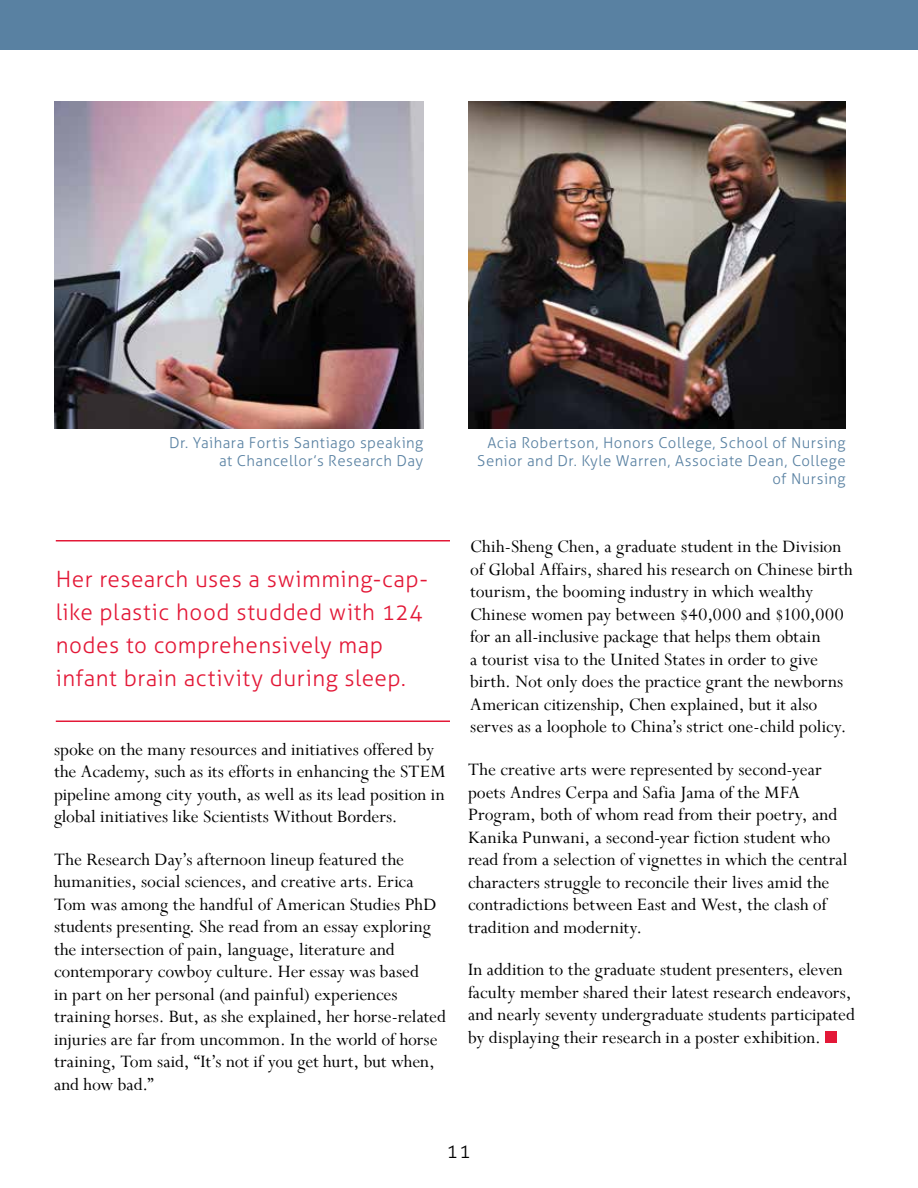
<style>
.page{position:relative;width:918px;height:1188px;background:#fff}
.page>*{position:absolute;margin:0;border:0;box-sizing:border-box;transform-origin:0 0}
.t1{font:300 22.5px/33px "Aller";letter-spacing:.02em;color:#e31837}
.t2{font:19.5px/22.5px "Perpetua";color:#000}
.t3{font:300 19.5px "Aller";color:#000}
.t4{font:300 15px/18px "Aller";letter-spacing:.03em;color:#5981a2;text-align:right}
</style>
<div class="page">
<img style="left:54px;top:102px;width:369px;height:327px">
<img style="left:468px;top:102px;width:378px;height:327px">
<div style="left:0;top:0;width:918px;height:50px;background:#5981a2"></div>
<hr style="left:56px;top:540px;width:394px;height:2px;background:#e31837">
<hr style="left:56px;top:721px;width:394px;height:1px;background:#e31837">
<div style="left:825px;top:1032px;width:12px;height:11px;background:#e31837"></div>
<p class="t4" style="left:169px;top:434px;width:256px">Dr. Yaihara Fortis Santiago speaking at Chancellor’s Research Day</p>
<p class="t4" style="left:477px;top:434px;width:370px">Acia Robertson, Honors College, School of Nursing<br>Senior and Dr. Kyle Warren, Associate Dean, College of Nursing</p>
<p class="t1" style="left:56px;top:562px;width:373px">Her research uses a swimming-cap&shy;like plastic hood studded with 124 nodes to comprehensively map infant brain activity during sleep.</p>
<p class="t2" style="left:54px;top:737px;width:393px">spoke on the many resources and initiatives offered by the Academy, such as its efforts in enhancing the STEM pipeline among city youth, as well as its lead position in global initiatives like Scientists Without Borders.</p>
<p class="t2" style="left:54px;top:848px;width:394px">The Research Day’s afternoon lineup featured the humanities, social sciences, and creative arts. Erica Tom was among the handful of American Studies PhD students presenting. She read from an essay exploring the intersection of pain, language, literature and contemporary cowboy culture. Her essay was based<br>in part on her personal (and painful) experiences training horses. But, as she explained, her horse-related injuries are far from uncommon. In the world of horse training, Tom said, “It’s not if you get hurt, but when, and how bad.”</p>
<p class="t2" style="left:470px;top:535px;width:384px">Chih-Sheng Chen, a graduate student in the Division of Global Affairs, shared his research on Chinese birth tourism, the booming industry in which wealthy Chinese women pay between $40,000 and $100,000 for an all-inclusive package that helps them obtain<br>a tourist visa to the United States in order to give birth. Not only does the practice grant the newborns American citizenship, Chen explained, but it also serves as a loophole to China’s strict one-child policy.</p>
<p class="t2" style="left:468px;top:758px;width:381px">The creative arts were represented by second-year poets Andres Cerpa and Safia Jama of the MFA Program, both of whom read from their poetry, and Kanika Punwani, a second-year fiction student who read from a selection of vignettes in which the central characters struggle to reconcile their lives amid the contradictions between East and West, the clash of tradition and modernity.</p>
<p class="t2" style="left:468px;top:958px;width:388px">In addition to the graduate student presenters, eleven faculty member shared their latest research endeavors, and nearly seventy undergraduate students participated by displaying their research in a poster exhibition.</p>
<p class="t3" style="left:447px;top:1139px;width:26px">11</p>
</div>
